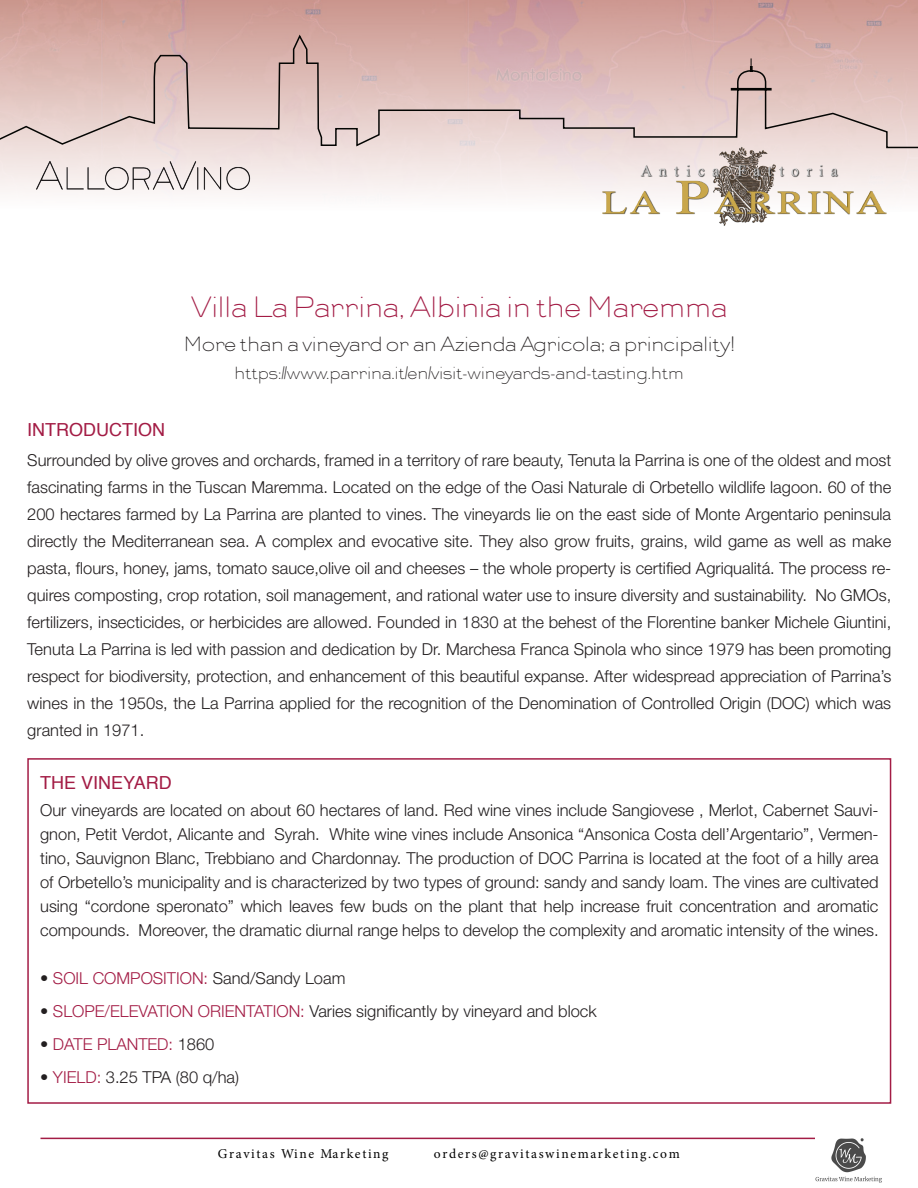
<style>
.page{position:relative;width:918px;height:1188px;background:#fff}
.page>*{position:absolute;margin:0;border:0;box-sizing:border-box;transform-origin:0 0}
.t1{font:30px "AT Burin Sans";color:#a31c45}
.t2{font:21px "AT Burin Sans";color:#231f20}
.t3{font:18px "AT Burin Sans";color:#231f20}
.t4{font:18px "Helvetica";color:#a31c45}
.t5{font:300 16.5px/27px "Helvetica Neue";color:#231f20;text-align:justify}
.t6{font:300 16.5px "Helvetica Neue";color:#a31c45}
.t7{font:13.5px "Minion Pro";letter-spacing:.12em;color:#000}
.s1{color:#231f20}
.s2{color:#a31c45}
</style>
<div class="page">
<svg style="left:0;top:0;width:918px;height:214px"></svg>
<svg style="left:0;top:33px;width:918px;height:168px;background:#dfc5c1"></svg>
<hr style="left:40px;top:1138px;width:838px;height:1px;background:#a31c45">
<img style="left:27px;top:146px;width:228px;height:54px">
<div style="left:27px;top:758px;width:864px;height:346px;border:2px solid #a31c45"></div>
<img style="left:603px;top:147px;width:283px;height:79px">
<img style="left:815px;top:1138px;width:67px;height:45px">
<h1 class="t1" style="left:191px;top:290px;width:538px">Villa La Parrina, Albinia in the Maremma</h1>
<p class="t2" style="left:184px;top:332px;width:552px">More than a vineyard or an Azienda Agricola; a principality!</p>
<p class="t3" style="left:235px;top:362px;width:451px">https://www.parrina.it/en/visit-wineyards-and-tasting.htm</p>
<p class="t4" style="left:27px;top:416px;width:139px">INTRODUCTION</p>
<p class="t5" style="left:27px;top:446px;width:866px">Surrounded by olive groves and orchards, framed in a territory of rare beauty, Tenuta la Parrina is one of the oldest and most fascinating farms in the Tuscan Maremma. Located on the edge of the Oasi Naturale di Orbetello wildlife lagoon. 60 of the 200 hectares farmed by La Parrina are planted to vines. The vineyards lie on the east side of Monte Argentario peninsula directly the Mediterranean sea. A complex and evocative site. They also grow fruits, grains, wild game as well as make pasta, flours, honey, jams, tomato sauce,olive oil and cheeses – the whole property is certified Agriqualitá. The process re&shy;quires composting, crop rotation, soil management, and rational water use to insure diversity and sustainability. No GMOs, fertilizers, insecticides, or herbicides are allowed. Founded in 1830 at the behest of the Florentine banker Michele Giuntini, Tenuta La Parrina is led with passion and dedication by Dr. Marchesa Franca Spinola who since 1979 has been promoting respect for biodiversity, protection, and enhancement of this beautiful expanse. After widespread appreciation of Parrina’s wines in the 1950s, the La Parrina applied for the recognition of the Denomination of Controlled Origin (DOC) which was granted in 1971.</p>
<p class="t4" style="left:40px;top:768px;width:133px">THE VINEYARD</p>
<p class="t5" style="left:40px;top:797px;width:840px;line-height:24px">Our vineyards are located on about 60 hectares of land. Red wine vines include Sangiovese , Merlot, Cabernet Sauvi&shy;gnon, Petit Verdot, Alicante and Syrah. White wine vines include Ansonica “Ansonica Costa dell’Argentario”, Vermen&shy;tino, Sauvignon Blanc, Trebbiano and Chardonnay. The production of DOC Parrina is located at the foot of a hilly area of Orbetello’s municipality and is characterized by two types of ground: sandy and sandy loam. The vines are cultivated using “cordone speronato” which leaves few buds on the plant that help increase fruit concentration and aromatic compounds. Moreover, the dramatic diurnal range helps to develop the complexity and aromatic intensity of the wines.</p>
<p class="t6" style="left:40px;top:968px;width:307px"><span class="s1">•</span> SOIL COMPOSITION: <span class="s1">Sand/Sandy Loam</span></p>
<p class="t5" style="left:40px;top:997px;width:558px">• <span class="s2">SLOPE/ELEVATION ORIENTATION:</span> Varies significantly by vineyard and block</p>
<p class="t6" style="left:40px;top:1034px;width:176px"><span class="s1">•</span> DATE PLANTED: <span class="s1">1860</span></p>
<p class="t5" style="left:40px;top:1063px;width:201px">• <span class="s2">YIELD:</span> 3.25 TPA (80 q/ha)</p>
<p class="t7" style="left:218px;top:1144px;width:172px">Gravitas Wine Marketing</p>
<p class="t7" style="left:434px;top:1144px;width:247px">orders@gravitaswinemarketing.com</p>
</div>
